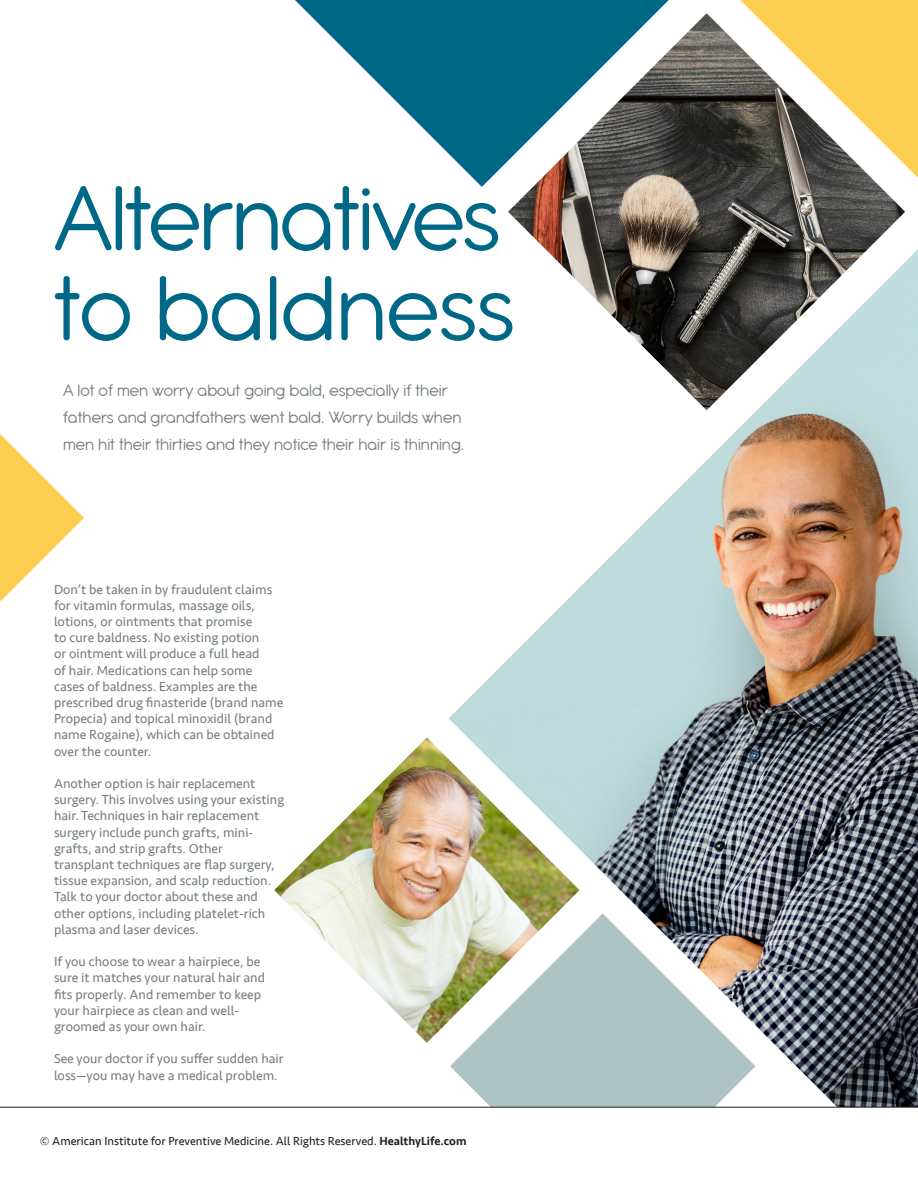
<style>
.page{position:relative;width:918px;height:1188px;background:#fff}
.page>*{position:absolute;margin:0;border:0;box-sizing:border-box;transform-origin:0 0}
.t1{font:100.5px/90px "Antipasto Pro";letter-spacing:-.02em;color:#006887}
.t2{font:18px/27px "Antipasto Pro";color:#777f81}
.t3{font:13.5px/16.2px "Seravek";color:#777f81}
.t4{font:12px "Seravek";color:#231f20}
.s1{font-weight:500}
</style>
<div class="page">
<img style="left:449px;top:249px;width:469px;height:858px">
<svg style="left:295px;top:0;width:374px;height:187px;fill:#006887"></svg>
<div style="left:740px;top:0;width:178px;height:178px;background:#fece51"></div>
<img style="left:508px;top:14px;width:397px;height:396px">
<img style="left:274px;top:737px;width:306px;height:306px">
<svg style="left:450px;top:914px;width:305px;height:193px;fill:#adc2c2"></svg>
<svg style="left:0;top:434px;width:84px;height:168px"></svg>
<hr style="left:0;top:1107px;width:918px;height:1px;background:#231f20">
<p class="t1" style="left:54px;top:177px;width:462px">Alternatives to baldness</p>
<p class="t2" style="left:63px;top:377px;width:403px">A lot of men worry about going bald, especially if their fathers and grandfathers went bald. Worry builds when men hit their thirties and they notice their hair is thinning.</p>
<p class="t3" style="left:54px;top:581px;width:231px">Don’t be taken in by fraudulent claims for vitamin formulas, massage oils, lotions, or ointments that promise<br>to cure baldness. No existing potion<br>or ointment will produce a full head<br>of hair. Medications can help some cases of baldness. Examples are the prescribed drug finasteride (brand name Propecia) and topical minoxidil (brand name Rogaine), which can be obtained over the counter.</p>
<p class="t3" style="left:54px;top:775px;width:232px">Another option is hair replacement surgery. This involves using your existing hair. Techniques in hair replacement surgery include punch grafts, mini&shy;grafts, and strip grafts. Other transplant techniques are flap surgery, tissue expansion, and scalp reduction.<br>Talk to your doctor about these and other options, including platelet-rich plasma and laser devices.</p>
<p class="t3" style="left:54px;top:953px;width:213px">If you choose to wear a hairpiece, be sure it matches your natural hair and fits properly. And remember to keep your hairpiece as clean and well&shy;groomed as your own hair.</p>
<p class="t3" style="left:54px;top:1051px;width:231px">See your doctor if you suffer sudden hair loss—you may have a medical problem.</p>
<p class="t4" style="left:40px;top:1132px;width:428px">© American Institute for Preventive Medicine. All Rights Reserved. <span class="s1">HealthyLife.com</span></p>
</div>
